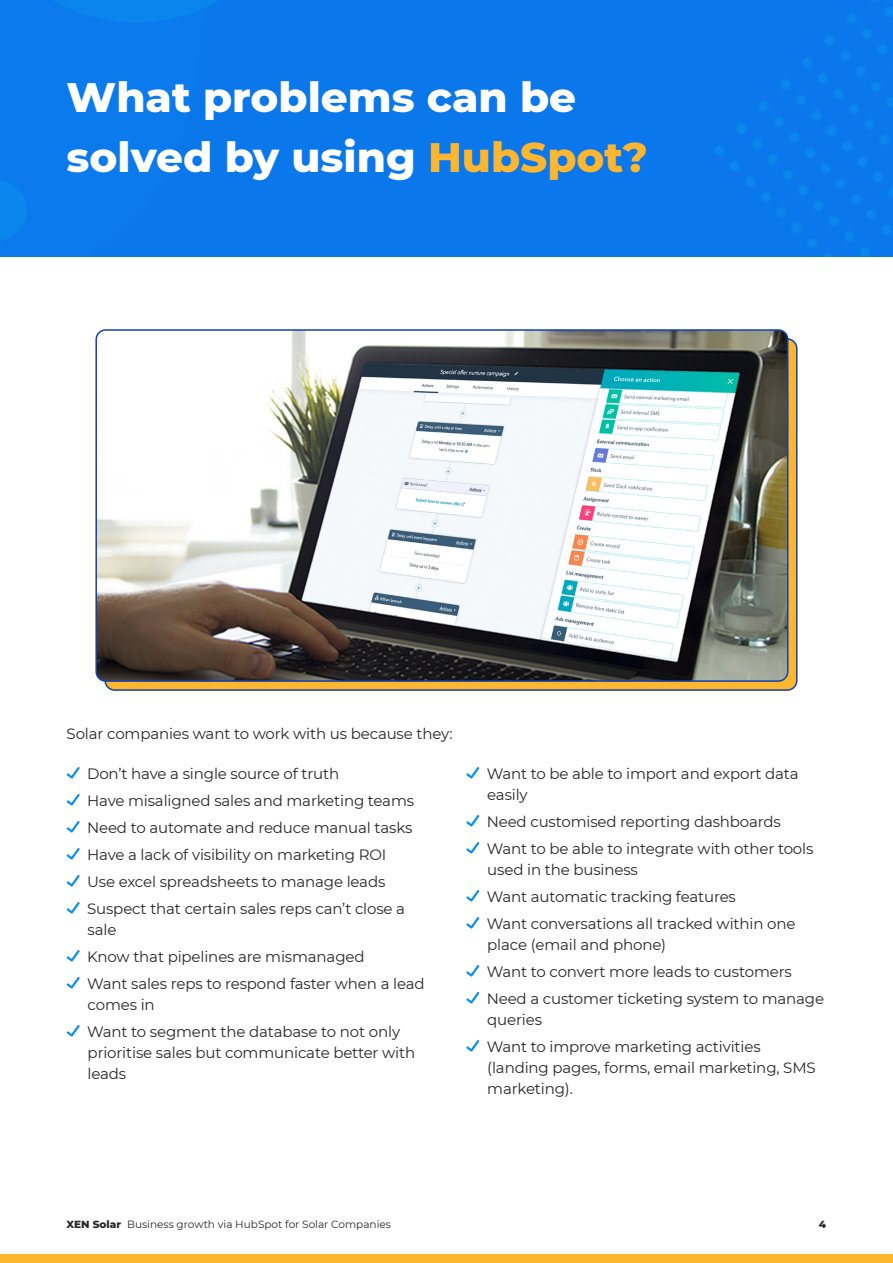
<style>
.page{position:relative;width:893px;height:1263px;background:#fff}
.page>*{position:absolute;margin:0;border:0;box-sizing:border-box;transform-origin:0 0}
.t1{font:800 42px/60px "Montserrat";color:#fff}
.t2{font:15px/27px "Montserrat";letter-spacing:-.01em;color:#282828}
.t3{font:10.5px "Montserrat";color:#282828}
.t4{font:800 10.5px "Montserrat";color:#282828}
.s1{color:#fdb62f}
.s2{font-weight:800}
</style>
<div class="page">
<div style="left:0;top:1255px;width:893px;height:8px;background:#fdb62f"></div>
<div style="left:0;top:0;width:893px;height:256px;background:#0a77ec"></div>
<svg style="left:66px;top:767px;width:14px;height:12px"></svg>
<svg style="left:66px;top:794px;width:14px;height:12px"></svg>
<svg style="left:66px;top:821px;width:14px;height:12px"></svg>
<svg style="left:66px;top:848px;width:14px;height:12px"></svg>
<svg style="left:66px;top:875px;width:14px;height:12px"></svg>
<svg style="left:66px;top:902px;width:14px;height:12px"></svg>
<svg style="left:66px;top:950px;width:14px;height:12px"></svg>
<svg style="left:66px;top:977px;width:14px;height:12px"></svg>
<svg style="left:66px;top:1025px;width:14px;height:12px"></svg>
<svg style="left:466px;top:767px;width:14px;height:12px"></svg>
<svg style="left:466px;top:815px;width:14px;height:12px"></svg>
<svg style="left:466px;top:842px;width:14px;height:12px"></svg>
<svg style="left:466px;top:890px;width:14px;height:12px"></svg>
<svg style="left:466px;top:917px;width:14px;height:12px"></svg>
<svg style="left:466px;top:965px;width:14px;height:12px"></svg>
<svg style="left:466px;top:992px;width:14px;height:12px"></svg>
<svg style="left:466px;top:1040px;width:14px;height:12px"></svg>
<div style="left:105px;top:339px;width:692px;height:351px;background:#fdb62f;border-radius:9px"></div>
<img style="left:98px;top:332px;width:690px;height:347px">
<div style="left:95px;top:329px;width:693px;height:353px;border:2px solid #1141aa;border-radius:9px"></div>
<h1 class="t1" style="left:67px;top:65px;width:583px">What problems can be solved by using <span class="s1">HubSpot?</span></h1>
<p class="t2" style="left:67px;top:720px;width:387px">Solar companies want to work with us because they:</p>
<p class="t2" style="left:87px;top:759px;width:328px">Don’t have a single source of truth<br>Have misaligned sales and marketing teams Need to automate and reduce manual tasks Have a lack of visibility on marketing ROI Use excel spreadsheets to manage leads Suspect that certain sales reps can’t close a</p>
<p class="t2" style="left:87px;top:915px;width:339px">sale<br>Know that pipelines are mismanaged<br>Want sales reps to respond faster when a lead</p>
<p class="t2" style="left:87px;top:990px;width:315px">comes in<br>Want to segment the database to not only</p>
<p class="t2" style="left:88px;top:1041px;width:329px;line-height:21px">prioritise sales but communicate better with leads</p>
<p class="t2" style="left:487px;top:762px;width:313px;line-height:21px">Want to be able to import and export data easily</p>
<p class="t2" style="left:487px;top:807px;width:328px">Need customised reporting dashboards<br>Want to be able to integrate with other tools</p>
<p class="t2" style="left:487px;top:855px;width:310px">used in the business<br>Want automatic tracking features<br>Want conversations all tracked within one</p>
<p class="t2" style="left:487px;top:930px;width:339px">place (email and phone)<br>Want to convert more leads to customers<br>Need a customer ticketing system to manage</p>
<p class="t2" style="left:487px;top:1005px;width:275px">queries<br>Want to improve marketing activities</p>
<p class="t2" style="left:487px;top:1056px;width:330px;line-height:21px">(landing pages, forms, email marketing, SMS marketing).</p>
<p class="t3" style="left:67px;top:1217px;width:326px"><span class="s2">XEN Solar</span> Business growth via HubSpot for Solar Companies</p>
<p class="t4" style="left:819px;top:1217px;width:9px">4</p>
</div>
